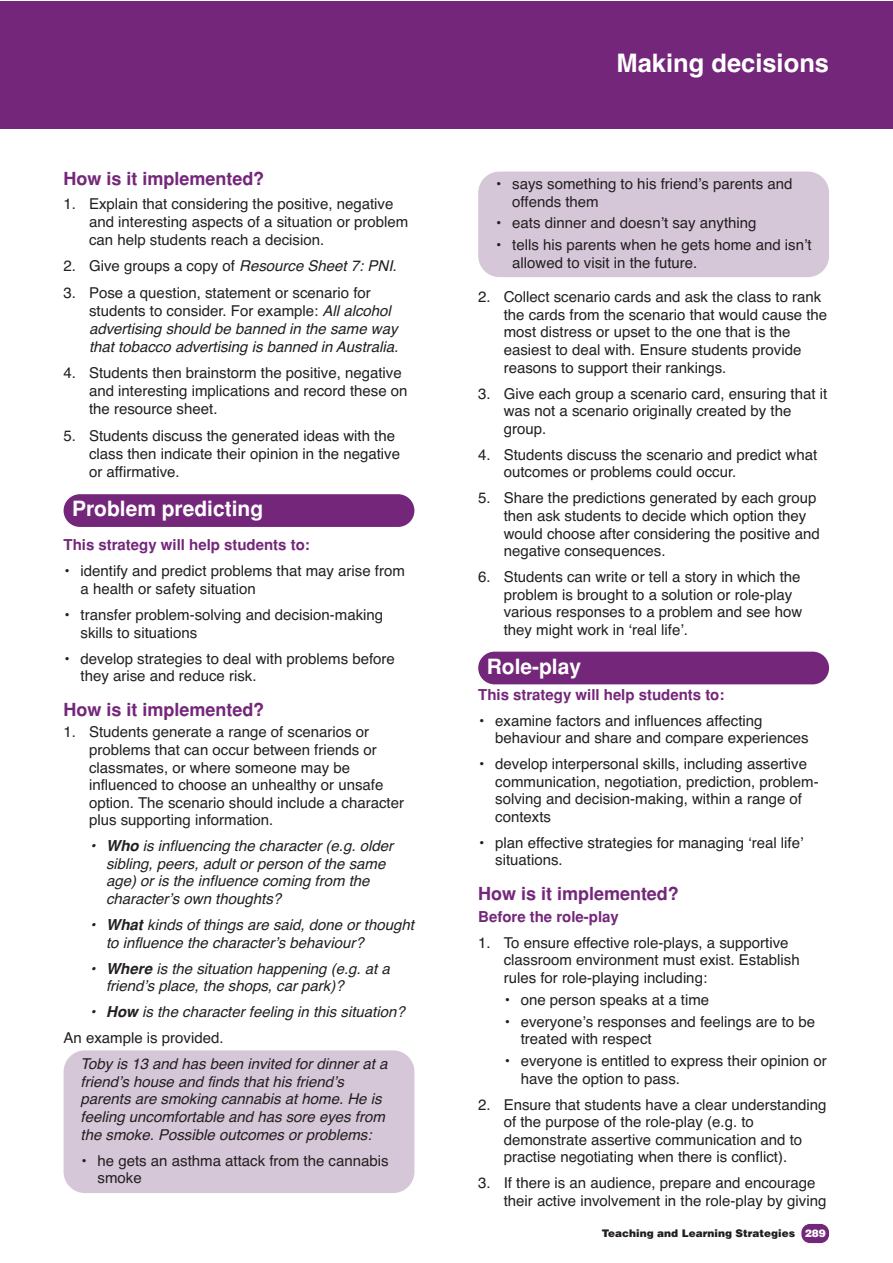
<style>
.page{position:relative;width:893px;height:1263px;background:#fff}
.page>*{position:absolute;margin:0;border:0;box-sizing:border-box;transform-origin:0 0}
.t1{font:25.5px "Helvetica Bold TT";color:#fff}
.t2{font:700 21px "Helvetica";color:#fff}
.t3{font:700 18px "Helvetica";color:#74277a}
.t4{font:15px/17.5px "Helvetica";color:#231f20}
.t5{font:italic 15px/17.5px "Helvetica";color:#231f20}
.t6{font:700 15px "Helvetica";color:#74277a}
.t7{font:900 10.5px "Helvetica";color:#231f20}
.s1{font-style:italic}
.s2{font-style:normal}
.s3{font-weight:700}
.s4{color:#fff}
</style>
<div class="page">
<div style="left:478px;top:652px;width:351px;height:32px;background:#74277a;border-radius:16px"></div>
<div style="left:478px;top:172px;width:351px;height:105px;background:#d5c6d8;border-radius:21px"></div>
<div style="left:64px;top:1050px;width:350px;height:143px;background:#d5c6d8;border-radius:21px"></div>
<div style="left:64px;top:494px;width:350px;height:33px;background:#74277a;border-radius:16px"></div>
<div style="left:0;top:2px;width:892px;height:127px;background:#74277a"></div>
<div style="left:801px;top:1224px;width:28px;height:19px;background:#74277a;border-radius:9px"></div>
<p class="t3" style="left:64px;top:172px;width:202px">How is it implemented?</p>
<p class="t4" style="left:89px;top:196px;width:321px;line-height:18px;text-indent:-26px">1. Explain that considering the positive, negative and interesting aspects of a situation or problem can help students reach a decision.</p>
<p class="t4" style="left:64px;top:259px;width:338px">2. Give groups a copy of <span class="s1">Resource Sheet 7: PNI.</span></p>
<p class="t5" style="left:89px;top:285px;width:314px;line-height:18px;text-indent:-26px"><span class="s2">3. Pose a question, statement or scenario for students to consider. For example:</span> All alcohol advertising should be banned in the same way that tobacco advertising is banned in Australia.</p>
<p class="t4" style="left:89px;top:366px;width:320px;line-height:18px;text-indent:-26px">4. Students then brainstorm the positive, negative and interesting implications and record these on the resource sheet.</p>
<p class="t4" style="left:89px;top:428px;width:312px;line-height:18px;text-indent:-26px">5. Students discuss the generated ideas with the class then indicate their opinion in the negative or affirmative.</p>
<h2 class="t2" style="left:72px;top:501px;width:193px">Problem predicting</h2>
<p class="t6" style="left:64px;top:540px;width:248px">This strategy will help students to:</p>
<p class="t4" style="left:81px;top:564px;width:326px;text-indent:-17px">• identify and predict problems that may arise from a health or safety situation</p>
<p class="t4" style="left:81px;top:607px;width:304px;text-indent:-17px">• transfer problem-solving and decision-making skills to situations</p>
<p class="t4" style="left:81px;top:651px;width:316px;text-indent:-17px">• develop strategies to deal with problems before they arise and reduce risk.</p>
<p class="t3" style="left:64px;top:703px;width:202px">How is it implemented?</p>
<p class="t4" style="left:89px;top:725px;width:316px;text-indent:-26px">1. Students generate a range of scenarios or problems that can occur between friends or classmates, or where someone may be influenced to choose an unhealthy or unsafe option. The scenario should include a character plus supporting information.</p>
<p class="t5" style="left:106px;top:839px;width:291px;text-indent:-17px">• <span class="s3">Who</span> is influencing the character (e.g. older sibling, peers, adult or person of the same age) or is the influence coming from the characterʼs own thoughts?</p>
<p class="t5" style="left:106px;top:917px;width:312px;text-indent:-17px">• <span class="s3">What</span> kinds of things are said, done or thought to influence the characterʼs behaviour?</p>
<p class="t5" style="left:106px;top:961px;width:288px;text-indent:-17px">• <span class="s3">Where</span> is the situation happening (e.g. at a friendʼs place, the shops, car park)?</p>
<p class="t5" style="left:64px;top:1000px;width:346px;line-height:26.1px;text-indent:26px">• <span class="s3">How</span> is the character feeling in this situation?<br><span class="s2">An example is provided.</span></p>
<p class="t5" style="left:81px;top:1057px;width:311px">Toby is 13 and has been invited for dinner at a friendʼs house and finds that his friendʼs parents are smoking cannabis at home. He is feeling uncomfortable and has sore eyes from the smoke. Possible outcomes or problems:</p>
<p class="t4" style="left:98px;top:1153px;width:292px;text-indent:-17px">• he gets an asthma attack from the cannabis smoke</p>
<h1 class="t1" style="left:616px;top:54px;width:214px">Making decisions</h1>
<p class="t4" style="left:512px;top:177px;width:282px;text-indent:-17px">• says something to his friendʼs parents and offends them</p>
<p class="t4" style="left:495px;top:216px;width:263px">• eats dinner and doesnʼt say anything</p>
<p class="t4" style="left:512px;top:238px;width:301px;text-indent:-17px">• tells his parents when he gets home and isnʼt allowed to visit in the future.</p>
<p class="t4" style="left:504px;top:290px;width:325px;text-indent:-26px">2. Collect scenario cards and ask the class to rank the cards from the scenario that would cause the most distress or upset to the one that is the easiest to deal with. Ensure students provide reasons to support their rankings.</p>
<p class="t4" style="left:504px;top:386px;width:325px;text-indent:-26px">3. Give each group a scenario card, ensuring that it was not a scenario originally created by the group.</p>
<p class="t4" style="left:504px;top:447px;width:315px;text-indent:-26px">4. Students discuss the scenario and predict what outcomes or problems could occur.</p>
<p class="t4" style="left:504px;top:491px;width:317px;text-indent:-26px">5. Share the predictions generated by each group then ask students to decide which option they would choose after considering the positive and negative consequences.</p>
<p class="t4" style="left:504px;top:569px;width:300px;text-indent:-26px">6. Students can write or tell a story in which the problem is brought to a solution or role-play various responses to a problem and see how they might work in ʻreal lifeʼ.</p>
<h2 class="t2" style="left:487px;top:658px;width:96px">Role-play</h2>
<p class="t6" style="left:478px;top:689px;width:248px">This strategy will help students to:</p>
<p class="t4" style="left:495px;top:713px;width:315px;text-indent:-17px">• examine factors and influences affecting behaviour and share and compare experiences</p>
<p class="t4" style="left:495px;top:757px;width:325px;text-indent:-17px">• develop interpersonal skills, including assertive communication, negotiation, prediction, problem&shy;solving and decision-making, within a range of contexts</p>
<p class="t4" style="left:495px;top:835px;width:310px;text-indent:-17px">• plan effective strategies for managing ʻreal lifeʼ situations.</p>
<p class="t3" style="left:478px;top:887px;width:202px">How is it implemented?</p>
<p class="t6" style="left:478px;top:911px;width:142px">Before the role-play</p>
<p class="t4" style="left:504px;top:935px;width:297px;text-indent:-26px">1. To ensure effective role-plays, a supportive classroom environment must exist. Establish rules for role-playing including:</p>
<p class="t4" style="left:504px;top:992px;width:207px">• one person speaks at a time</p>
<p class="t4" style="left:521px;top:1014px;width:296px;text-indent:-17px">• everyoneʼs responses and feelings are to be treated with respect</p>
<p class="t4" style="left:521px;top:1053px;width:307px;text-indent:-17px">• everyone is entitled to express their opinion or have the option to pass.</p>
<p class="t4" style="left:504px;top:1097px;width:324px;text-indent:-26px">2. Ensure that students have a clear understanding of the purpose of the role-play (e.g. to demonstrate assertive communication and to practise negotiating when there is conflict).</p>
<p class="t4" style="left:504px;top:1176px;width:324px;text-indent:-26px">3. If there is an audience, prepare and encourage their active involvement in the role-play by giving</p>
<p class="t7" style="left:602px;top:1229px;width:225px">Teaching and Learning Strategies <span class="s4">289</span></p>
</div>
